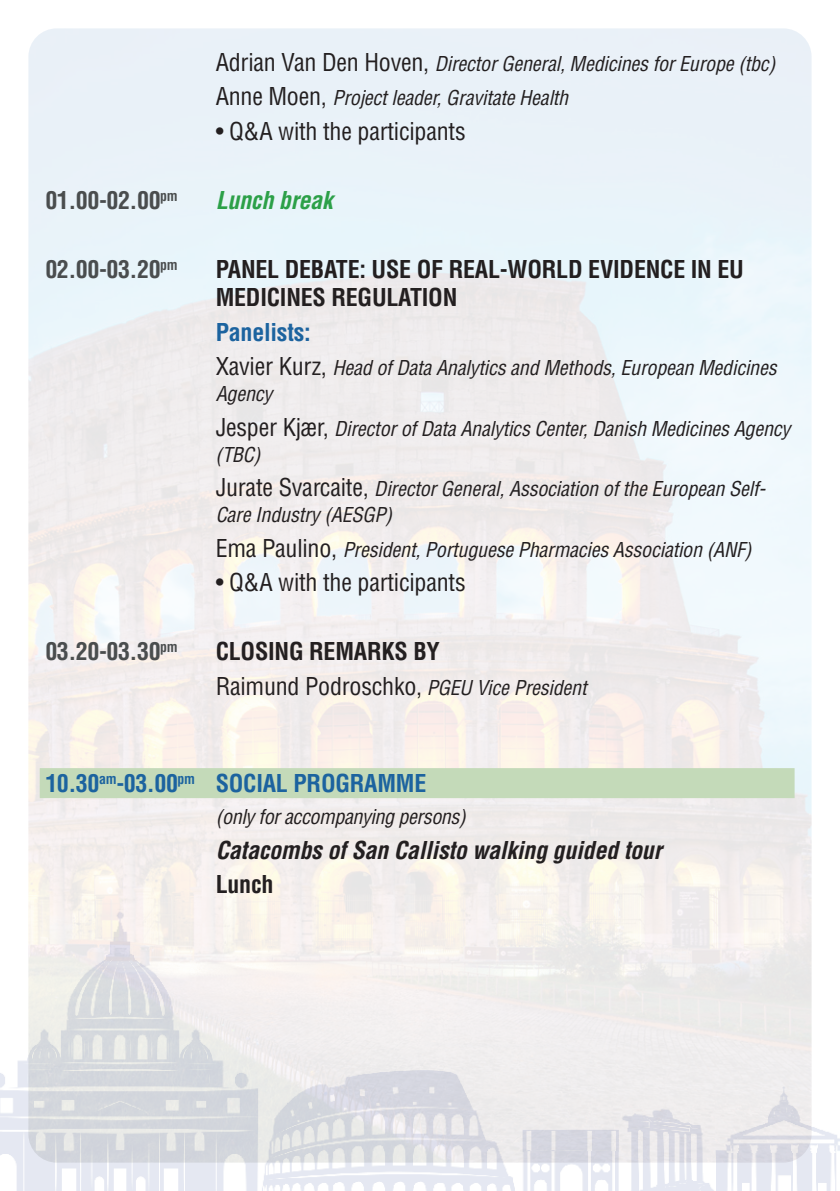
<style>
.page{position:relative;width:840px;height:1191px;background:#fff}
.page>*{position:absolute;margin:0;border:0;box-sizing:border-box;transform-origin:0 0}
.t1{font:condensed 24px/34.4px "Helvetica";letter-spacing:-.01em;color:#231f20}
.t2{font:700 condensed 24px/28.8px "Helvetica";letter-spacing:-.01em;color:#231f20}
.t3{font:700 condensed 24px "Helvetica";letter-spacing:-.01em;color:#1c639f}
.t4{font:700 condensed 24px "Helvetica";letter-spacing:-.02em;color:#4a4d4e}
.t5{font:italic 700 condensed 24px "Helvetica";letter-spacing:-.01em;color:#231f20}
.t6{font:italic 700 condensed 24px "Helvetica";letter-spacing:-.01em;color:#2ca048}
.t7{font:italic condensed 20px/26px "Helvetica";letter-spacing:-.01em;color:#231f20}
.s1{font-style:normal;font-size:24px}
.s2{font-weight:700}
.s3{font-style:italic;font-size:20px}
</style>
<div class="page">
<img style="left:0;top:905px;width:839px;height:286px">
<div style="left:40px;top:768px;width:754px;height:30px;background:#c4dab9"></div>
<p class="t7" style="left:215px;top:46px;width:561px;line-height:34.4px"><span class="s1">Adrian Van Den Hoven,</span> Director General, Medicines for Europe (tbc)<br><span class="s1">Anne Moen,</span> Project leader, Gravitate Health</p>
<p class="t1" style="left:215px;top:113px;width:251px">• Q&amp;A with the participants</p>
<p class="t4" style="left:45px;top:185px;width:134px">01.00-02.00<sup>pm</sup></p>
<p class="t6" style="left:215px;top:185px;width:118px">Lunch break</p>
<p class="t4" style="left:45px;top:254px;width:134px">02.00-03.20<sup>pm</sup></p>
<p class="t2" style="left:215px;top:254px;width:529px">PANEL DEBATE: USE OF REAL-WORLD EVIDENCE IN EU<br>MEDICINES REGULATION</p>
<p class="t3" style="left:215px;top:317px;width:97px">Panelists:</p>
<p class="t7" style="left:215px;top:354px;width:562px"><span class="s1">Xavier Kurz,</span> Head of Data Analytics and Methods, European Medicines<br>Agency</p>
<p class="t7" style="left:215px;top:415px;width:576px"><span class="s1">Jesper Kjær,</span> Director of Data Analytics Center, Danish Medicines Agency (TBC)</p>
<p class="t7" style="left:215px;top:475px;width:551px"><span class="s1">Jurate Svarcaite,</span> Director General, Association of the European Self-<br>Care Industry (AESGP)</p>
<p class="t7" style="left:215px;top:536px;width:537px"><span class="s1">Ema Paulino,</span> President, Portuguese Pharmacies Association (ANF)</p>
<p class="t1" style="left:215px;top:565px;width:251px">• Q&amp;A with the participants</p>
<p class="t4" style="left:45px;top:637px;width:134px">03.20-03.30<sup>pm</sup></p>
<p class="t1" style="left:215px;top:634px;width:372px"><span class="s2">CLOSING REMARKS BY<br></span>Raimund Podroschko, <span class="s3">PGEU Vice President</span></p>
<p class="t3" style="left:45px;top:769px;width:382px">10.30<sup>am</sup>-03.00<sup>pm</sup> SOCIAL PROGRAMME</p>
<p class="t7" style="left:215px;top:803px;width:251px">(only for accompanying persons)</p>
<p class="t5" style="left:215px;top:835px;width:447px">Catacombs of San Callisto walking guided tour</p>
<p class="t2" style="left:215px;top:869px;width:59px">Lunch</p>
</div>
